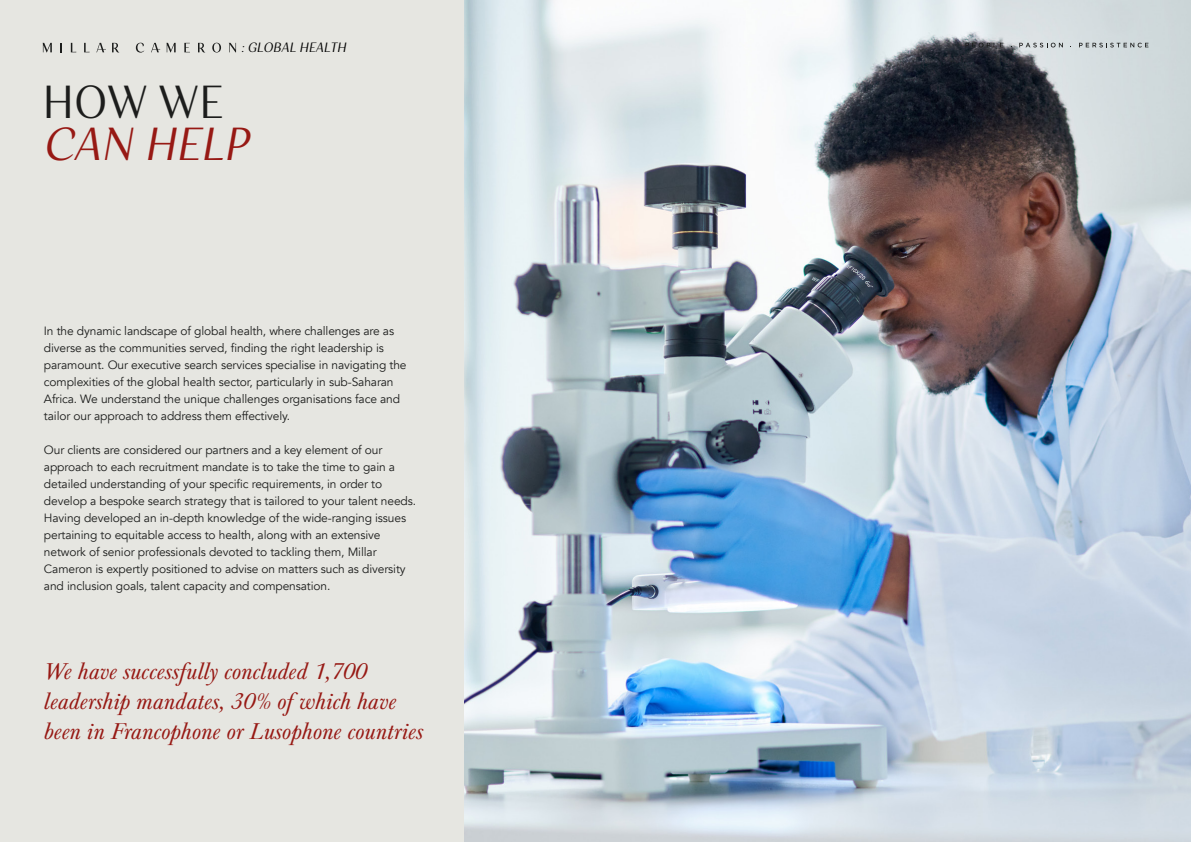
<style>
.page{position:relative;width:1191px;height:842px;background:#e6e6e1}
.page>*{position:absolute;margin:0;border:0;box-sizing:border-box;transform-origin:0 0}
.t1{font:italic 48px "Senlot Nor Boo";color:#971914}
.t2{font:48px "Senlot Nor Boo";color:#1c1d1c}
.t3{font:italic 24px/30px "Baskerville URW";color:#971914}
.t4{font:italic 14px "Senlot Nor Boo";color:#000}
.t5{font:12px/17px "Avenir";letter-spacing:-.01em;color:#1c1d1c}
</style>
<div class="page">
<img style="left:465px;top:0;width:726px;height:842px">
<svg style="left:965px;top:43px;width:38px;height:4px"></svg>
<svg style="left:1019px;top:43px;width:44px;height:4px"></svg>
<svg style="left:1079px;top:43px;width:69px;height:4px"></svg>
<svg style="left:43px;top:43px;width:9px;height:9px"></svg>
<svg style="left:71px;top:43px;width:5px;height:9px"></svg>
<svg style="left:84px;top:43px;width:6px;height:9px"></svg>
<svg style="left:96px;top:43px;width:10px;height:9px"></svg>
<svg style="left:112px;top:43px;width:7px;height:10px"></svg>
<svg style="left:136px;top:43px;width:8px;height:10px"></svg>
<svg style="left:151px;top:43px;width:9px;height:9px"></svg>
<svg style="left:166px;top:43px;width:10px;height:9px"></svg>
<svg style="left:184px;top:43px;width:6px;height:9px"></svg>
<svg style="left:198px;top:43px;width:7px;height:10px"></svg>
<svg style="left:212px;top:43px;width:9px;height:10px"></svg>
<svg style="left:229px;top:43px;width:7px;height:9px"></svg>
<p class="t4" style="left:241px;top:39px;width:109px">:GLOBAL HEALTH</p>
<h1 class="t2" style="left:43px;top:74px;width:183px">HOW WE</h1>
<h1 class="t1" style="left:43px;top:116px;width:217px">CAN HELP</h1>
<p class="t5" style="left:44px;top:323px;width:364px">In the dynamic landscape of global health, where challenges are as diverse as the communities served, finding the right leadership is paramount. Our executive search services specialise in navigating the complexities of the global health sector, particularly in sub-Saharan Africa. We understand the unique challenges organisations face and tailor our approach to address them effectively.</p>
<p class="t5" style="left:44px;top:442px;width:374px">Our clients are considered our partners and a key element of our approach to each recruitment mandate is to take the time to gain a detailed understanding of your specific requirements, in order to develop a bespoke search strategy that is tailored to your talent needs.<br>Having developed an in-depth knowledge of the wide-ranging issues pertaining to equitable access to health, along with an extensive network of senior professionals devoted to tackling them, Millar Cameron is expertly positioned to advise on matters such as diversity and inclusion goals, talent capacity and compensation.</p>
<h2 class="t3" style="left:44px;top:657px;width:381px">We have successfully concluded 1,700 leadership mandates, 30% of which have been in Francophone or Lusophone countries</h2>
</div>
